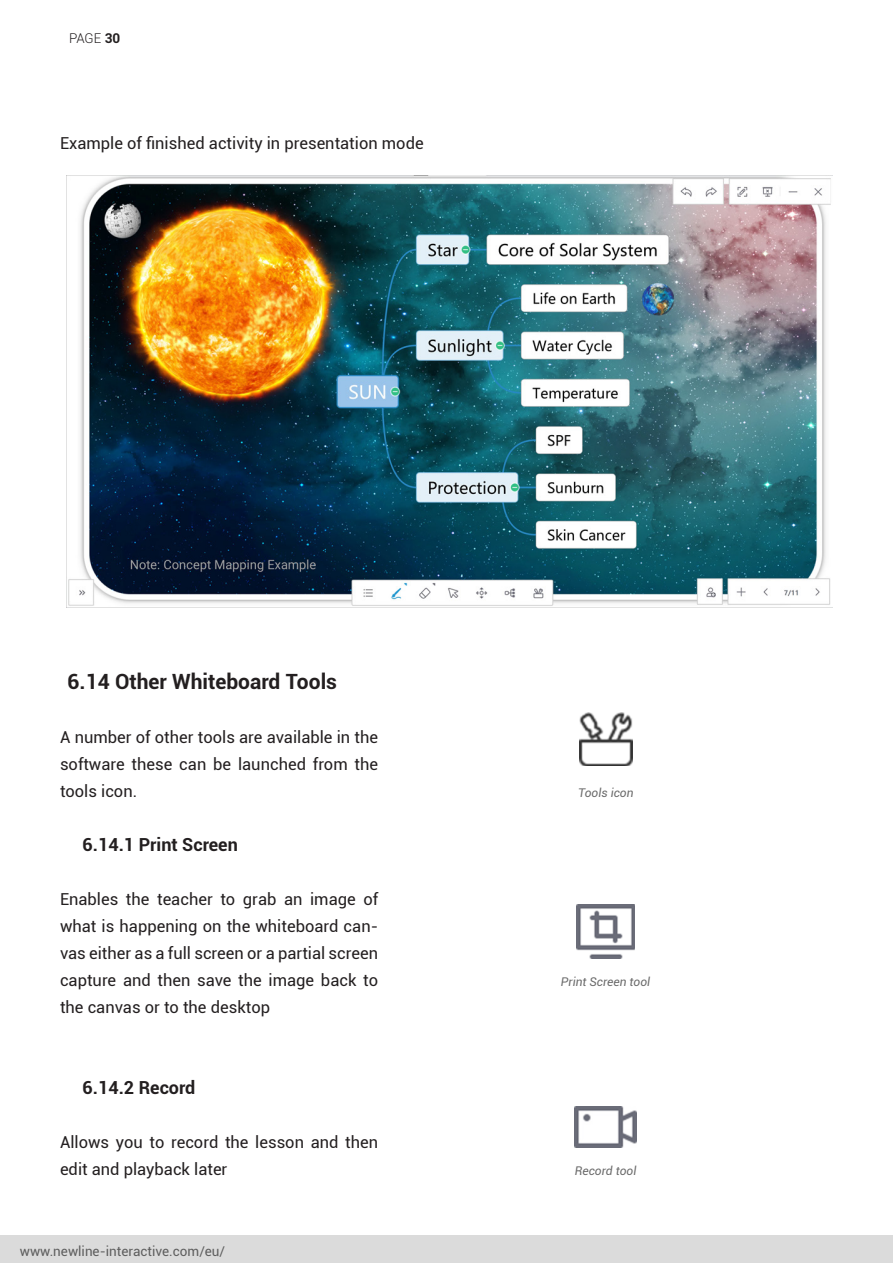
<style>
.page{position:relative;width:893px;height:1263px;background:#fff}
.page>*{position:absolute;margin:0;border:0;box-sizing:border-box;transform-origin:0 0}
._2nd_Title{font:700 21px "Roboto";color:#231f20}
.subtitle_3rd{font:700 18px "Roboto";color:#231f20}
.Body_text{font:16.5px/27px "Roboto";color:#231f20;text-align:justify}
.t1{font:13.5px "Roboto";color:#5e5e5e}
.t2{font:300 13.5px "Roboto";color:#231f20}
.Image_note{font:italic 12px "Roboto";color:#6b6b6b}
.s1{font-weight:700}
</style>
<div class="page">
<div style="left:0;top:1236px;width:893px;height:27px;background:#dbdbdb"></div>
<img style="left:67px;top:176px;width:766px;height:432px">
<img style="left:579px;top:712px;width:53px;height:54px">
<img style="left:577px;top:905px;width:58px;height:54px">
<img style="left:575px;top:1106px;width:62px;height:42px">
<p class="t2" style="left:69px;top:29px;width:53px">PAGE <span class="s1">30</span></p>
<p class="Body_text" style="left:60px;top:129px;width:365px">Example of finished activity in presentation mode</p>
<p class="_2nd_Title" style="left:68px;top:666px;width:271px">6.14 Other Whiteboard Tools</p>
<p class="Body_text" style="left:60px;top:723px;width:320px">A number of other tools are available in the software these can be launched from the tools icon.</p>
<p class="subtitle_3rd" style="left:82px;top:831px;width:157px">6.14.1 Print Screen</p>
<p class="Body_text" style="left:60px;top:885px;width:320px">Enables the teacher to grab an image of what is happening on the whiteboard can&shy;vas either as a full screen or a partial screen capture and then save the image back to the canvas or to the desktop</p>
<p class="subtitle_3rd" style="left:82px;top:1074px;width:114px">6.14.2 Record</p>
<p class="Body_text" style="left:60px;top:1128px;width:320px">Allows you to record the lesson and then edit and playback later</p>
<p class="t1" style="left:20px;top:1241px;width:207px">www.newline-interactive.com/eu/</p>
<p class="Image_note" style="left:578px;top:784px;width:57px">Tools icon</p>
<p class="Image_note" style="left:561px;top:973px;width:91px">Print Screen tool</p>
<p class="Image_note" style="left:575px;top:1162px;width:63px">Record tool</p>
</div>
